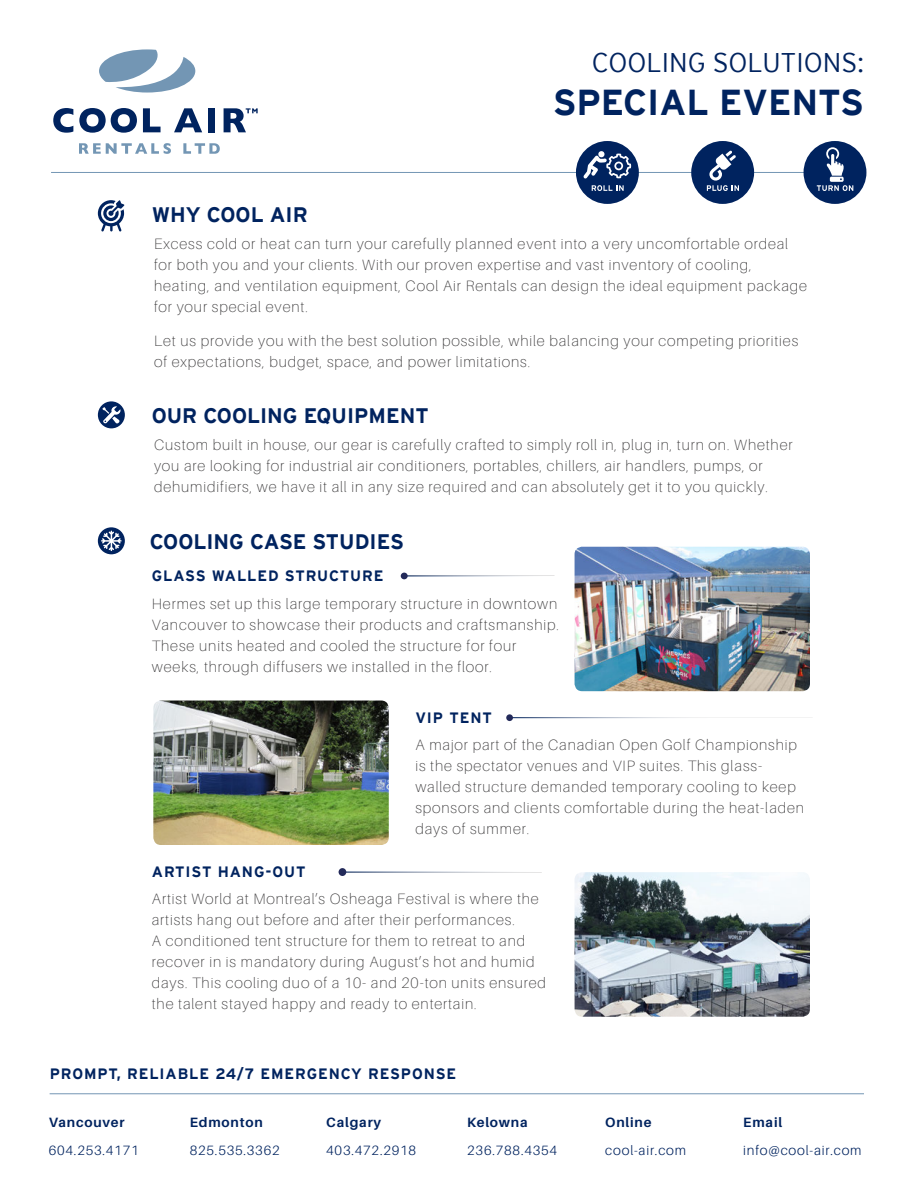
<style>
.page{position:relative;width:918px;height:1188px;background:#fff}
.page>*{position:absolute;margin:0;border:0;box-sizing:border-box;transform-origin:0 0}
.t1{font:700 36px "Interstate";color:#00235f}
.t2{font:300 27px "Interstate";color:#00235f}
.t3{font:700 21px "Interstate";color:#00235f}
.Case_Study_Body{font:100 15px/21px "Aileron";letter-spacing:.06em;color:#333233}
.Case_Study_Title{font:700 15px "Interstate";letter-spacing:.06em;color:#00235f}
.p2_address{font:300 13.5px "Aileron";letter-spacing:.06em;color:#00235f}
.address_heading{font:700 13.5px "Aileron";letter-spacing:.06em;color:#00235f}
</style>
<div class="page">
<svg style="left:98px;top:200px;width:26px;height:31px"></svg>
<hr style="left:50px;top:1093px;width:814px;height:1px;background:#7396b4">
<hr style="left:51px;top:172px;width:814px;height:1px;background:#7396b4">
<div style="left:577px;top:142px;width:61px;height:61px;background:#00235f;border-radius:50%"></div>
<div style="left:576px;top:141px;width:63px;height:63px;border:3px solid #00235f;border-radius:50%"></div>
<svg style="left:592px;top:185px;width:32px;height:6px"></svg>
<svg style="left:583px;top:151px;width:48px;height:27px"></svg>
<div style="left:693px;top:142px;width:60px;height:61px;background:#00235f;border-radius:50%"></div>
<div style="left:691px;top:141px;width:63px;height:63px;border:3px solid #00235f;border-radius:50%"></div>
<svg style="left:707px;top:151px;width:32px;height:40px"></svg>
<div style="left:805px;top:142px;width:60px;height:61px;background:#00235f;border-radius:50%"></div>
<div style="left:804px;top:141px;width:62px;height:63px;border:3px solid #00235f;border-radius:50%"></div>
<svg style="left:817px;top:147px;width:36px;height:44px"></svg>
<svg style="left:79px;top:143px;width:92px;height:11px"></svg>
<svg style="left:183px;top:143px;width:37px;height:11px"></svg>
<svg style="left:79px;top:108px;width:58px;height:25px"></svg>
<svg style="left:143px;top:108px;width:18px;height:24px"></svg>
<svg style="left:174px;top:108px;width:28px;height:24px"></svg>
<div style="left:208px;top:108px;width:7px;height:24px;background:#00235f"></div>
<svg style="left:53px;top:108px;width:20px;height:25px"></svg>
<svg style="left:224px;top:108px;width:34px;height:24px"></svg>
<svg style="left:99px;top:49px;width:96px;height:44px"></svg>
<img style="left:575px;top:547px;width:235px;height:144px">
<img style="left:153px;top:701px;width:236px;height:144px">
<div style="left:401px;top:573px;width:7px;height:6px;background:#232a5a;border-radius:50%"></div>
<div style="left:506px;top:714px;width:7px;height:7px;background:#232a5a;border-radius:50%"></div>
<svg style="left:98px;top:527px;width:27px;height:27px"></svg>
<img style="left:575px;top:872px;width:235px;height:145px">
<div style="left:339px;top:868px;width:7px;height:8px;background:#232a5a;border-radius:50%"></div>
<div style="left:98px;top:401px;width:27px;height:27px;background:#00235f;border-radius:50%"></div>
<svg style="left:102px;top:406px;width:19px;height:18px"></svg>
<p class="t3" style="left:152px;top:202px;width:158px">WHY COOL AIR</p>
<p class="t2" style="left:592px;top:47px;width:273px">COOLING SOLUTIONS:</p>
<p class="t1" style="left:553px;top:82px;width:313px">SPECIAL EVENTS</p>
<p class="Case_Study_Body" style="left:154px;top:233px;width:655px">Excess cold or heat can turn your carefully planned event into a very uncomfortable ordeal for both you and your clients. With our proven expertise and vast inventory of cooling, heating, and ventilation equipment, Cool Air Rentals can design the ideal equipment package for your special event.</p>
<p class="Case_Study_Body" style="left:154px;top:331px;width:646px">Let us provide you with the best solution possible, while balancing your competing priorities of expectations, budget, space, and power limitations.</p>
<p class="t3" style="left:152px;top:403px;width:278px">OUR COOLING EQUIPMENT</p>
<p class="Case_Study_Body" style="left:154px;top:434px;width:640px">Custom built in house, our gear is carefully crafted to simply roll in, plug in, turn on. Whether you are looking for industrial air conditioners, portables, chillers, air handlers, pumps, or dehumidifiers, we have it all in any size required and can absolutely get it to you quickly.</p>
<p class="t3" style="left:150px;top:530px;width:256px">COOLING CASE STUDIES</p>
<p class="Case_Study_Title" style="left:152px;top:568px;width:233px">GLASS WALLED STRUCTURE</p>
<p class="Case_Study_Body" style="left:152px;top:593px;width:409px">Hermes set up this large temporary structure in downtown Vancouver to showcase their products and craftsmanship.<br>These units heated and cooled the structure for four weeks, through diffusers we installed in the floor.</p>
<p class="Case_Study_Title" style="left:415px;top:709px;width:78px">VIP TENT</p>
<p class="Case_Study_Body" style="left:415px;top:735px;width:390px">A major part of the Canadian Open Golf Championship is the spectator venues and VIP suites. This glass&shy;walled structure demanded temporary cooling to keep sponsors and clients comfortable during the heat-laden days of summer.</p>
<p class="Case_Study_Title" style="left:152px;top:863px;width:155px">ARTIST HANG-OUT</p>
<p class="Case_Study_Body" style="left:152px;top:889px;width:396px">Artist World at Montreal’s Osheaga Festival is where the artists hang out before and after their performances.<br>A conditioned tent structure for them to retreat to and recover in is mandatory during August’s hot and humid days. This cooling duo of a 10- and 20-ton units ensured the talent stayed happy and ready to entertain.</p>
<p class="Case_Study_Title" style="left:50px;top:1065px;width:408px">PROMPT, RELIABLE 24/7 EMERGENCY RESPONSE</p>
<p class="address_heading" style="left:49px;top:1115px;width:77px">Vancouver</p>
<p class="p2_address" style="left:49px;top:1143px;width:91px">604.253.4171</p>
<p class="address_heading" style="left:190px;top:1115px;width:74px">Edmonton</p>
<p class="p2_address" style="left:190px;top:1143px;width:91px">825.535.3362</p>
<p class="address_heading" style="left:326px;top:1115px;width:56px">Calgary</p>
<p class="p2_address" style="left:326px;top:1143px;width:91px">403.472.2918</p>
<p class="address_heading" style="left:467px;top:1115px;width:62px">Kelowna</p>
<p class="p2_address" style="left:467px;top:1143px;width:91px">236.788.4354</p>
<p class="address_heading" style="left:605px;top:1115px;width:48px">Online</p>
<p class="p2_address" style="left:605px;top:1143px;width:82px">cool-air.com</p>
<p class="address_heading" style="left:743px;top:1115px;width:40px">Email</p>
<p class="p2_address" style="left:743px;top:1143px;width:120px">info@cool-air.com</p>
</div>
